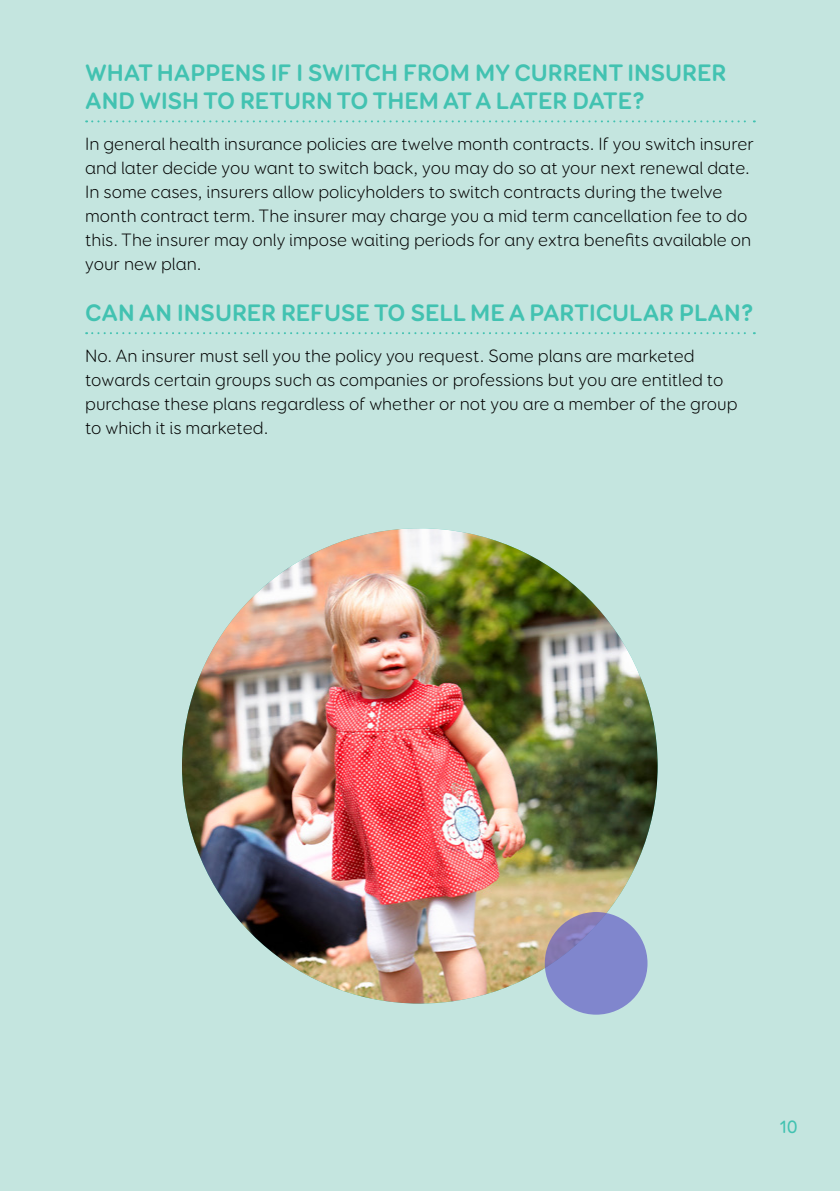
<style>
.page{position:relative;width:840px;height:1191px;background:#fff}
.page>*{position:absolute;margin:0;border:0;box-sizing:border-box;transform-origin:0 0}
.t1{font:700 24px/28px "Booster Next FY";color:#42c2b1}
.t2{font:300 18px/24px "Booster Next FY";color:#000}
.t3{font:500 18px "Booster Next FY";color:#42c2b1}
</style>
<div class="page">
<div style="left:0;top:0;width:839px;height:1191px;background:#c4e5df"></div>
<svg style="left:86px;top:120px;width:668px;height:2px"></svg>
<svg style="left:86px;top:332px;width:668px;height:2px"></svg>
<img style="left:182px;top:528px;width:475px;height:475px;border-radius:238px">
<svg style="left:544px;top:912px;width:103px;height:102px;background:#8184c8"></svg>
<h1 class="t1" style="left:85px;top:59px;width:642px">WHAT HAPPENS IF I SWITCH FROM MY CURRENT INSURER<br>AND WISH TO RETURN TO THEM AT A LATER DATE?</h1>
<p class="t2" style="left:85px;top:132px;width:670px">In general health insurance policies are twelve month contracts. If you switch insurer and later decide you want to switch back, you may do so at your next renewal date.<br>In some cases, insurers allow policyholders to switch contracts during the twelve month contract term. The insurer may charge you a mid term cancellation fee to do this. The insurer may only impose waiting periods for any extra benefits available on your new plan.</p>
<h1 class="t1" style="left:85px;top:299px;width:670px">CAN AN INSURER REFUSE TO SELL ME A PARTICULAR PLAN?</h1>
<p class="t2" style="left:85px;top:344px;width:653px">No. An insurer must sell you the policy you request. Some plans are marketed towards certain groups such as companies or professions but you are entitled to purchase these plans regardless of whether or not you are a member of the group to which it is marketed.</p>
<p class="t3" style="left:779px;top:1115px;width:20px">10</p>
</div>
